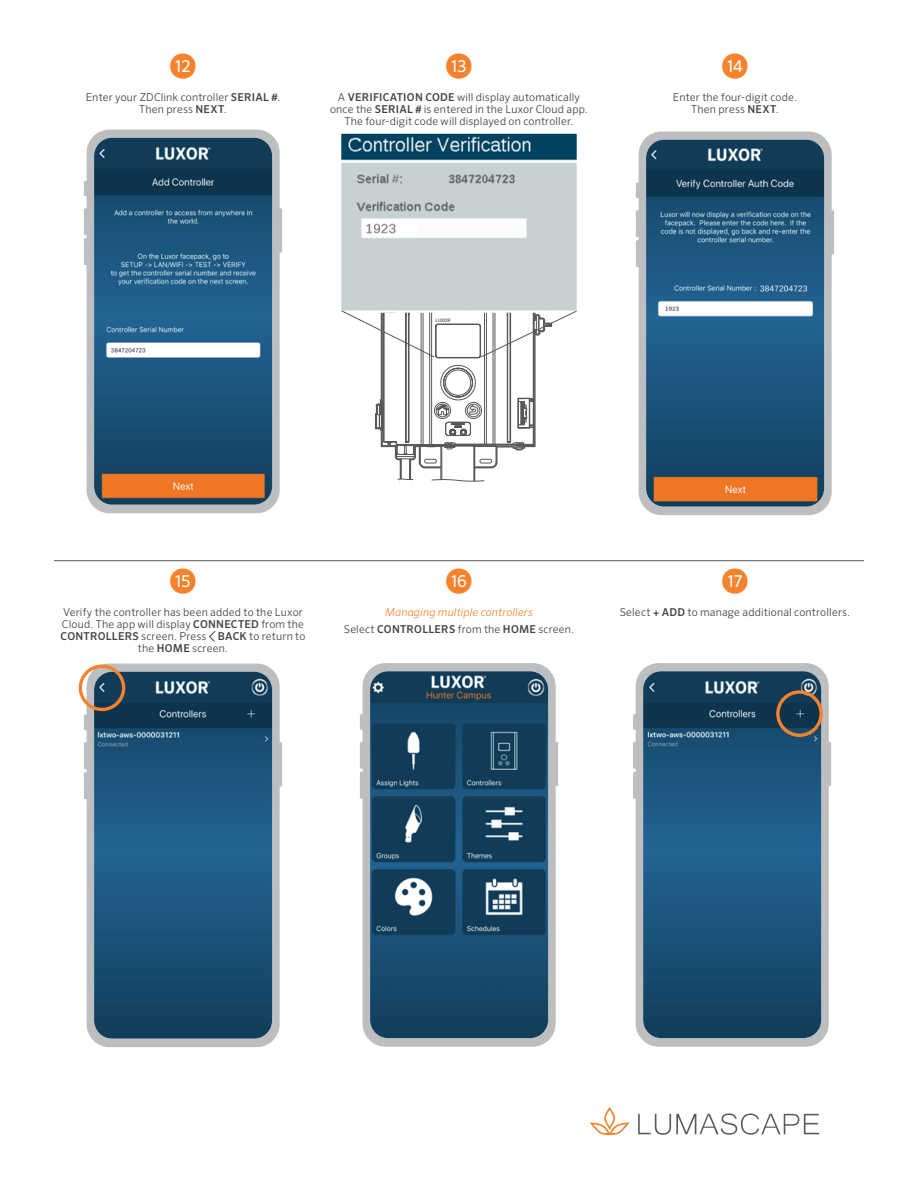
<style>
.page{position:relative;width:918px;height:1188px;background:#fff}
.page>*{position:absolute;margin:0;border:0;box-sizing:border-box;transform-origin:0 0}
.t1{font:27px "Sero Pro";color:#f5822d}
.t2{font:300 10.8px/12px "Sero Pro";letter-spacing:.015em;color:#414042;text-align:center}
.t3{font:italic 300 10.8px "Sero Pro";letter-spacing:.01em;color:#f5822d}
.t4{font:500 4.8px "Sero Pro";letter-spacing:-.02em;color:#585956}
.s1{font-weight:500}
</style>
<div class="page">
<hr style="left:54px;top:560px;width:810px;height:1px;background:#585956">
<svg style="left:84px;top:130px;width:198px;height:383px;fill:#bcbec0"></svg>
<img style="left:94px;top:138px;width:178px;height:367px">
<svg style="left:636px;top:132px;width:198px;height:383px;fill:#bcbec0"></svg>
<img style="left:646px;top:140px;width:178px;height:367px">
<svg style="left:341px;top:133px;width:236px;height:175px;background:#b1c0c4"></svg>
<svg style="left:341px;top:308px;width:236px;height:176px"></svg>
<svg style="left:209px;top:630px;width:7px;height:12px"></svg>
<svg style="left:360px;top:663px;width:198px;height:384px;fill:#bcbec0"></svg>
<img style="left:370px;top:671px;width:178px;height:367px">
<svg style="left:84px;top:664px;width:198px;height:383px;fill:#bcbec0"></svg>
<img style="left:94px;top:672px;width:178px;height:367px">
<div style="left:79px;top:665px;width:46px;height:46px;border:3px solid #f5822d;border-radius:50%"></div>
<svg style="left:633px;top:663px;width:198px;height:384px;fill:#bcbec0"></svg>
<img style="left:643px;top:671px;width:178px;height:367px">
<div style="left:776px;top:690px;width:47px;height:47px;border:3px solid #f5822d;border-radius:50%"></div>
<svg style="left:589px;top:1107px;width:41px;height:28px"></svg>
<svg style="left:638px;top:1113px;width:181px;height:22px"></svg>
<h1 class="t1" style="left:170px;top:49px;width:28px">⑫</h1>
<h1 class="t1" style="left:721px;top:49px;width:28px">⑭</h1>
<p class="t2" style="left:673px;top:91px;width:126px">Enter the four-digit code.<br>Then press <span class="s1">NEXT</span>.</p>
<h1 class="t1" style="left:446px;top:49px;width:28px">⑬</h1>
<p class="t2" style="left:86px;top:91px;width:196px">Enter your ZDClink controller <span class="s1">SERIAL #</span>.<br>Then press <span class="s1">NEXT</span>.</p>
<p class="t2" style="left:330px;top:91px;width:259px">A <span class="s1">VERIFICATION CODE</span> will display automatically once the <span class="s1">SERIAL #</span> is entered in the Luxor Cloud app.<br>The four-digit code will displayed on controller.</p>
<p class="t4" style="left:436px;top:318px;width:17px">LUXOR</p>
<h1 class="t1" style="left:170px;top:565px;width:28px">⑮</h1>
<h1 class="t1" style="left:446px;top:565px;width:28px">⑯</h1>
<h1 class="t1" style="left:721px;top:565px;width:28px">⑰</h1>
<p class="t3" style="left:385px;top:606px;width:149px">Managing multiple controllers</p>
<p class="t2" style="left:620px;top:606px;width:232px">Select <span class="s1">+ ADD</span> to manage additional controllers.</p>
<p class="t2" style="left:344px;top:623px;width:232px">Select <span class="s1">CONTROLLERS</span> from the <span class="s1">HOME</span> screen.</p>
<p class="t2" style="left:61px;top:606px;width:246px">Verify the controller has been added to the Luxor Cloud. The app will display <span class="s1">CONNECTED</span> from the <span class="s1">CONTROLLERS</span> screen. Press <span class="s1">BACK</span> to return to the <span class="s1">HOME</span> screen.</p>
</div>
